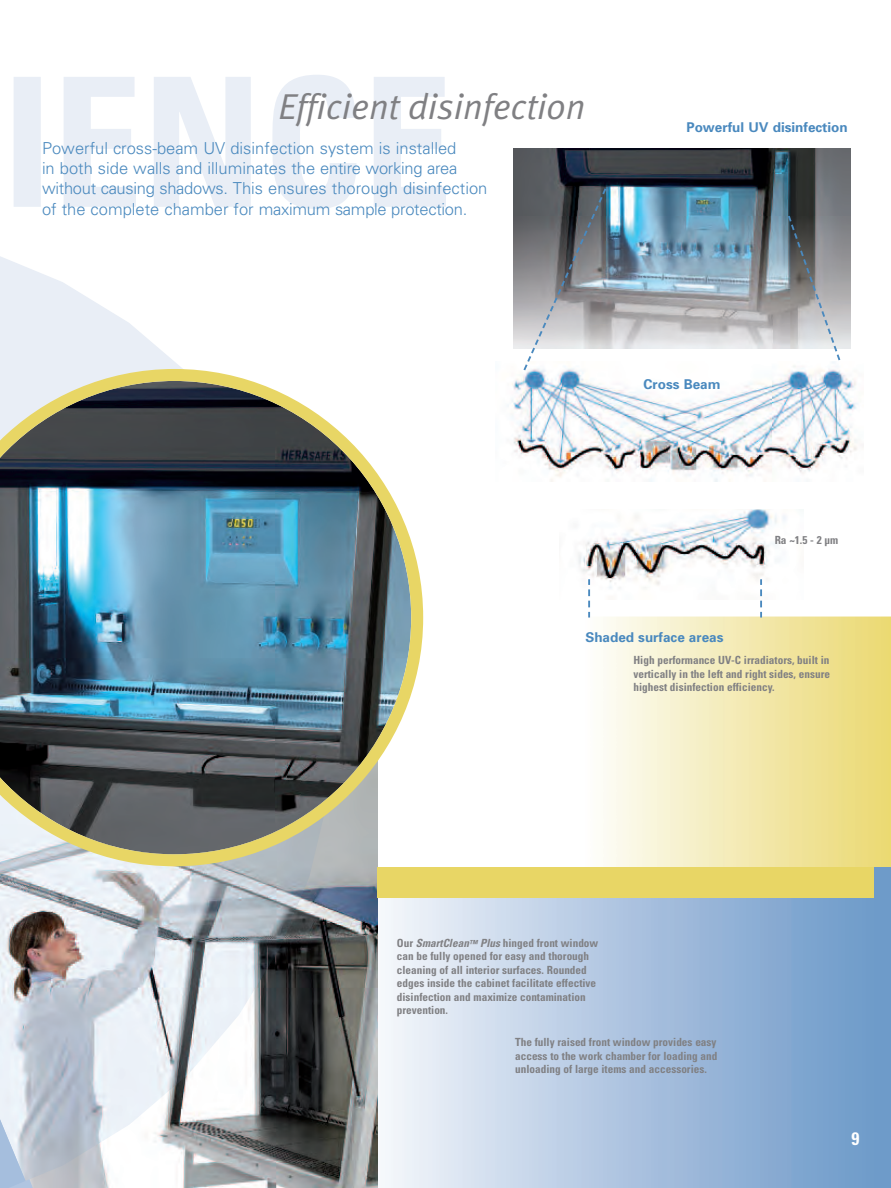
<style>
.page{position:relative;width:891px;height:1188px;background:#fff}
.page>*{position:absolute;margin:0;border:0;box-sizing:border-box;transform-origin:0 0}
.t1{font:italic 36px "Meta Normal LF";color:#808083}
.t2{font:700 condensed 18px "Univers";color:#fff}
.t3{font:300 16.5px/20.2px "Univers";color:#4a89be}
.t4{font:700 13.5px "Univers";color:#4a89be}
.t5{font:700 condensed 11.25px/13.5px "Univers";color:#808083;text-align:justify}
.s1{font-style:italic}
.s2{font-style:italic;font-size:9.75px}
</style>
<div class="page">
<img style="left:377px;top:898px;width:497px;height:290px">
<img style="left:183px;top:866px;width:194px;height:322px">
<svg style="left:0;top:256px;width:183px;height:113px;fill:#e9eef6"></svg>
<img style="left:26px;top:866px;width:308px;height:315px">
<svg style="left:0;top:866px;width:26px;height:322px;background:#cbd1d8"></svg>
<div style="left:377px;top:867px;width:514px;height:31px;background:#e8d665"></div>
<div style="left:874px;top:867px;width:17px;height:321px;background:#6e9bc9"></div>
<div style="left:0;top:75px;width:446px;height:134px;background:linear-gradient(to right,#f3f6fa,#f4f6fa)"></div>
<img style="left:514px;top:149px;width:336px;height:67px">
<img style="left:507px;top:362px;width:351px;height:120px">
<img style="left:578px;top:509px;width:208px;height:87px">
<svg style="left:760px;top:579px;width:2px;height:39px"></svg>
<svg style="left:588px;top:579px;width:2px;height:39px"></svg>
<img style="left:513px;top:216px;width:338px;height:133px">
<svg style="left:786px;top:214px;width:56px;height:148px;background:#9d9fa1"></svg>
<svg style="left:522px;top:186px;width:86px;height:186px;background:#939598"></svg>
<img style="left:0;top:369px;width:423px;height:497px">
<h1 class="t1" style="left:279px;top:94px;width:308px">Efficient disinfection</h1>
<h3 class="t3" style="left:42px;top:139px;width:447px">Powerful cross-beam UV disinfection system is installed<br>in both side walls and illuminates the entire working area without causing shadows. This ensures thorough disinfection of the complete chamber for maximum sample protection.</h3>
<p class="t4" style="left:686px;top:122px;width:163px">Powerful UV disinfection</p>
<p class="t4" style="left:644px;top:379px;width:78px">Cross Beam</p>
<p class="t5" style="left:775px;top:534px;width:65px">Ra ~1.5 - 2 µm</p>
<p class="t4" style="left:585px;top:632px;width:140px">Shaded surface areas</p>
<p class="t5" style="left:633px;top:655px;width:198px">High performance UV-C irradiators, built in vertically in the left and right sides, ensure highest disinfection efficiency.</p>
<p class="t5" style="left:397px;top:937px;width:203px;text-align:left">Our <span class="s1">SmartClean</span><span class="s2">™</span> <span class="s1">Plus</span> hinged front window can be fully opened for easy and thorough cleaning of all interior surfaces. Rounded edges inside the cabinet facilitate effective disinfection and maximize contamination prevention.</p>
<p class="t5" style="left:515px;top:1037px;width:204px">The fully raised front window provides easy access to the work chamber for loading and unloading of large items and accessories.</p>
<h2 class="t2" style="left:851px;top:1132px;width:9px">9</h2>
</div>
